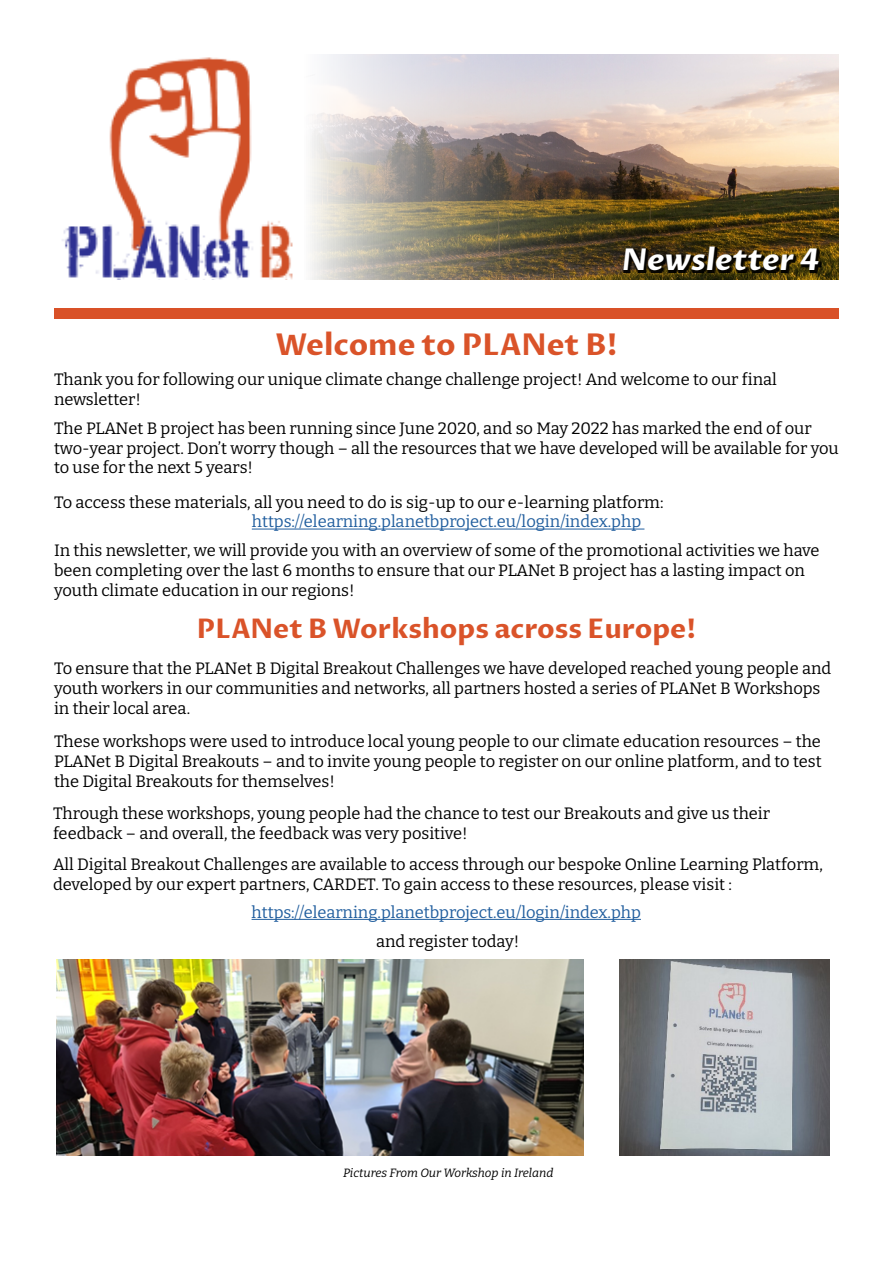
<style>
.page{position:relative;width:893px;height:1263px;background:#fff}
.page>*{position:absolute;margin:0;border:0;box-sizing:border-box;transform-origin:0 0}
.t1{font:700 30px "Proza Libre";color:#da5329}
.t2{font:italic 700 30px "Proza Libre";color:#fff}
.t3{font:700 27px "Proza Libre";color:#da5329}
.t4{font:16.5px/19.8px "Bitter";color:#000}
.t5{font:16.5px "Bitter";color:#215e9e}
.t6{font:italic 12px "Bitter";color:#000}
</style>
<div class="page">
<img style="left:62px;top:54px;width:777px;height:225px">
<div style="left:623px;top:246px;width:198px;height:27px;background:#000;opacity:.94"></div>
<hr style="left:252px;top:529px;width:392px;height:1px;background:#215e9e">
<div style="left:54px;top:308px;width:785px;height:11px;background:#d95128"></div>
<img style="left:619px;top:959px;width:211px;height:196px">
<img style="left:56px;top:959px;width:527px;height:196px">
<hr style="left:252px;top:919px;width:389px;height:1px;background:#215e9e">
<h1 class="t2" style="left:622px;top:241px;width:199px">Newsletter 4</h1>
<h1 class="t1" style="left:275px;top:326px;width:344px">Welcome to PLANet B!</h1>
<p class="t4" style="left:54px;top:369px;width:724px">Thank you for following our unique climate change challenge project! And welcome to our final newsletter!</p>
<p class="t4" style="left:54px;top:418px;width:786px">The PLANet B project has been running since June 2020, and so May 2022 has marked the end of our two-year project. Don’t worry though – all the resources that we have developed will be available for you to use for the next 5 years!</p>
<p class="t4" style="left:54px;top:491px;width:611px">To access these materials, all you need to do is sig-up to our e-learning platform:</p>
<p class="t5" style="left:252px;top:511px;width:391px">https://elearning.planetbproject.eu/login/index.php</p>
<p class="t4" style="left:54px;top:540px;width:767px">In this newsletter, we will provide you with an overview of some of the promotional activities we have been completing over the last 6 months to ensure that our PLANet B project has a lasting impact on youth climate education in our regions!</p>
<h2 class="t3" style="left:197px;top:612px;width:501px">PLANet B Workshops across Europe!</h2>
<p class="t4" style="left:54px;top:658px;width:779px">To ensure that the PLANet B Digital Breakout Challenges we have developed reached young people and youth workers in our communities and networks, all partners hosted a series of PLANet B Workshops in their local area.</p>
<p class="t4" style="left:54px;top:731px;width:769px;text-align:justify">These workshops were used to introduce local young people to our climate education resources – the PLANet B Digital Breakouts – and to invite young people to register on our online platform, and to test the Digital Breakouts for themselves!</p>
<p class="t4" style="left:53px;top:803px;width:719px">Through these workshops, young people had the chance to test our Breakouts and give us their feedback – and overall, the feedback was very positive!</p>
<p class="t4" style="left:53px;top:854px;width:771px">All Digital Breakout Challenges are available to access through our bespoke Online Learning Platform, developed by our expert partners, CARDET. To gain access to these resources, please visit :</p>
<p class="t5" style="left:252px;top:901px;width:391px">https://elearning.planetbproject.eu/login/index.php</p>
<p class="t4" style="left:376px;top:931px;width:145px">and register today!</p>
<p class="t6" style="left:343px;top:1165px;width:212px">Pictures From Our Workshop in Ireland</p>
</div>
